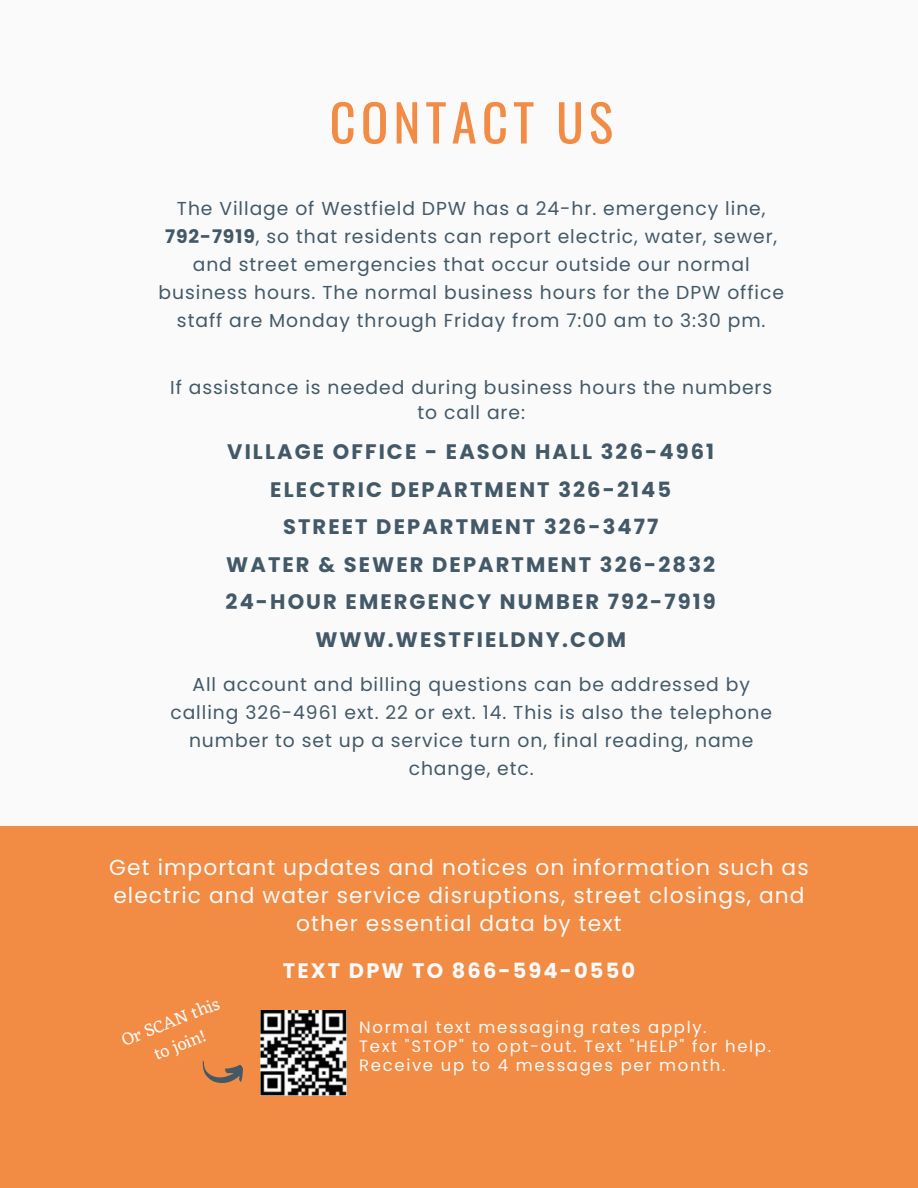
<style>
.page{position:relative;width:918px;height:1188px;background:#fafafa}
.page>*{position:absolute;margin:0;border:0;box-sizing:border-box;transform-origin:0 0}
.t1{font:51px "Oswald";letter-spacing:.1em;color:#f28b43}
.t2{font:21.75px/28.2px "Poppins";letter-spacing:.05em;color:#fafafa;text-align:center}
.t3{font:700 21px/37.5px "Poppins";letter-spacing:.1em;color:#435967;text-align:center}
.t4{font:700 21px "Poppins";letter-spacing:.1em;color:#fafafa}
.t5{font:18.75px/28.2px "Poppins";letter-spacing:.05em;color:#435967;text-align:center}
.t6{font:18px/24.8px "Eczar";color:#fafafa;text-align:center}
.t7{font:16.5px/19.2px "Poppins";letter-spacing:.1em;color:#fafafa}
.s1{font-weight:700}
</style>
<div class="page">
<div style="left:0;top:826px;width:918px;height:362px;background:#f28b43"></div>
<img style="left:261px;top:1010px;width:85px;height:86px">
<svg style="left:202px;top:1060px;width:41px;height:23px"></svg>
<h1 class="t1" style="left:330px;top:83px;width:285px">CONTACT US</h1>
<p class="t5" style="left:159px;top:194px;width:627px">The Village of Westfield DPW has a 24-hr. emergency line, <span class="s1">792-7919</span>, so that residents can report electric, water, sewer, and street emergencies that occur outside our normal business hours. The normal business hours for the DPW office staff are Monday through Friday from 7:00 am to 3:30 pm.</p>
<p class="t5" style="left:170px;top:375px;width:604px;line-height:24.5px">If assistance is needed during business hours the numbers to call are:</p>
<p class="t3" style="left:226px;top:433px;width:492px">VILLAGE OFFICE - EASON HALL 326-4961<br>ELECTRIC DEPARTMENT 326-2145<br>STREET DEPARTMENT 326-3477<br>WATER &amp; SEWER DEPARTMENT 326-2832<br>24-HOUR EMERGENCY NUMBER 792-7919<br>WWW.WESTFIELDNY.COM</p>
<p class="t5" style="left:170px;top:670px;width:603px">All account and billing questions can be addressed by calling 326-4961 ext. 22 or ext. 14. This is also the telephone number to set up a service turn on, final reading, name change, etc.</p>
<p class="t2" style="left:109px;top:853px;width:701px">Get important updates and notices on information such as electric and water service disruptions, street closings, and other essential data by text</p>
<p class="t4" style="left:283px;top:956px;width:354px">TEXT DPW TO 866-594-0550</p>
<p class="t6" style="left:118px;top:1029px;width:105px;rotate:-22deg">Or SCAN this to join!</p>
<p class="t7" style="left:359px;top:1018px;width:413px">Normal text messaging rates apply.<br>Text "STOP" to opt-out. Text "HELP" for help.<br>Receive up to 4 messages per month.</p>
</div>
